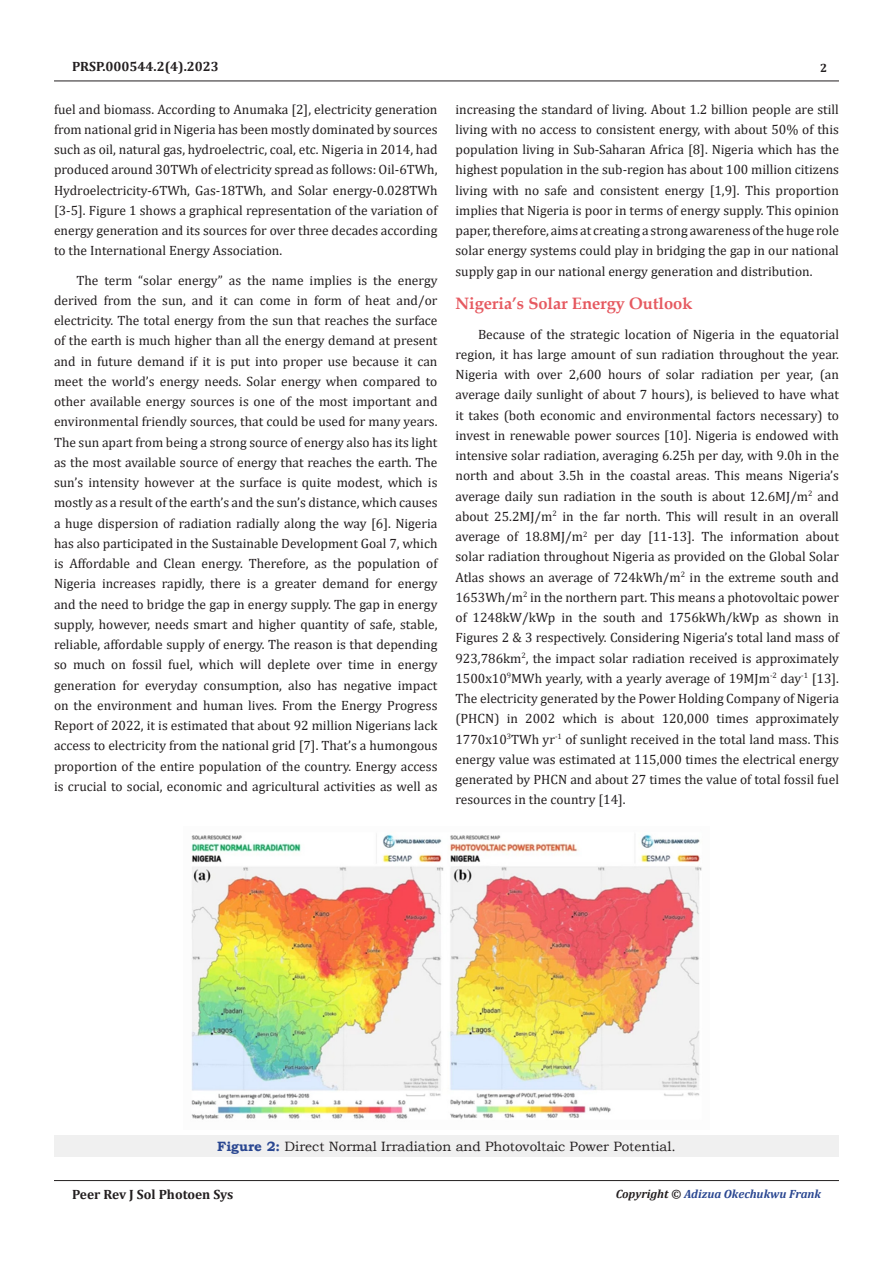
<style>
.page{position:relative;width:893px;height:1263px;background:#fff}
.page>*{position:absolute;margin:0;border:0;box-sizing:border-box;transform-origin:0 0}
.t1{font:700 16.5px "Book Antiqua";color:#e65960}
.t2{font:13.5px/20.2px "Cambria";color:#231f20;text-align:justify}
.t3{font:13.5px "Bookman Old Style";color:#231f20}
.t4{font:700 13.5px "Cambria";color:#231f20}
.t5{font:italic 700 12px "Cambria";color:#2a4791}
.t6{font:700 12px "Cambria";color:#231f20}
.s1{font-weight:700;color:#2a4791}
.s2{color:#231f20}
</style>
<div class="page">
<hr style="left:54px;top:81px;width:785px;height:1px;background:#231f20">
<hr style="left:54px;top:1180px;width:785px;height:1px;background:#231f20">
<div style="left:54px;top:1135px;width:785px;height:22px;background:#f0f0f0"></div>
<img style="left:191px;top:834px;width:511px;height:286px">
<p class="t4" style="left:72px;top:56px;width:148px">PRSP.000544.2(4).2023</p>
<p class="t2" style="left:54px;top:99px;width:385px">fuel and biomass. According to Anumaka [2], electricity generation from national grid in Nigeria has been mostly dominated by sources such as oil, natural gas, hydroelectric, coal, etc. Nigeria in 2014, had produced around 30TWh of electricity spread as follows: Oil-6TWh, Hydroelectricity-6TWh, Gas-18TWh, and Solar energy-0.028TWh [3-5]. Figure 1 shows a graphical representation of the variation of energy generation and its sources for over three decades according to the International Energy Association.</p>
<p class="t2" style="left:54px;top:270px;width:385px;text-indent:22px">The term “solar energy” as the name implies is the energy derived from the sun, and it can come in form of heat and/or electricity. The total energy from the sun that reaches the surface of the earth is much higher than all the energy demand at present and in future demand if it is put into proper use because it can meet the world’s energy needs. Solar energy when compared to other available energy sources is one of the most important and environmental friendly sources, that could be used for many years.<br>The sun apart from being a strong source of energy also has its light as the most available source of energy that reaches the earth. The sun’s intensity however at the surface is quite modest, which is mostly as a result of the earth’s and the sun’s distance, which causes a huge dispersion of radiation radially along the way [6]. Nigeria has also participated in the Sustainable Development Goal 7, which is Affordable and Clean energy. Therefore, as the population of Nigeria increases rapidly, there is a greater demand for energy and the need to bridge the gap in energy supply. The gap in energy supply, however, needs smart and higher quantity of safe, stable, reliable, affordable supply of energy. The reason is that depending so much on fossil fuel, which will deplete over time in energy generation for everyday consumption, also has negative impact on the environment and human lives. From the Energy Progress Report of 2022, it is estimated that about 92 million Nigerians lack access to electricity from the national grid [7]. That’s a humongous proportion of the entire population of the country. Energy access is crucial to social, economic and agricultural activities as well as</p>
<p class="t6" style="left:820px;top:60px;width:9px">2</p>
<p class="t2" style="left:455px;top:99px;width:385px">increasing the standard of living. About 1.2 billion people are still living with no access to consistent energy, with about 50% of this population living in Sub-Saharan Africa [8]. Nigeria which has the highest population in the sub-region has about 100 million citizens living with no safe and consistent energy [1,9]. This proportion implies that Nigeria is poor in terms of energy supply. This opinion paper, therefore, aims at creating a strong awareness of the huge role solar energy systems could play in bridging the gap in our national supply gap in our national energy generation and distribution.</p>
<p class="t1" style="left:455px;top:293px;width:238px">Nigeria’s Solar Energy Outlook</p>
<p class="t2" style="left:455px;top:324px;width:385px;text-indent:22px">Because of the strategic location of Nigeria in the equatorial region, it has large amount of sun radiation throughout the year.<br>Nigeria with over 2,600 hours of solar radiation per year, (an average daily sunlight of about 7 hours), is believed to have what it takes (both economic and environmental factors necessary) to invest in renewable power sources [10]. Nigeria is endowed with intensive solar radiation, averaging 6.25h per day, with 9.0h in the north and about 3.5h in the coastal areas. This means Nigeria’s average daily sun radiation in the south is about 12.6MJ/m<sup>2</sup> and about 25.2MJ/m<sup>2</sup> in the far north. This will result in an overall average of 18.8MJ/m<sup>2</sup> per day [11-13]. The information about solar radiation throughout Nigeria as provided on the Global Solar Atlas shows an average of 724kWh/m<sup>2</sup> in the extreme south and 1653Wh/m<sup>2</sup> in the northern part. This means a photovoltaic power of 1248kW/kWp in the south and 1756kWh/kWp as shown in Figures 2 &amp; 3 respectively. Considering Nigeria’s total land mass of 923,786km<sup>2</sup>, the impact solar radiation received is approximately 1500x10<sup>9</sup>MWh yearly, with a yearly average of 19MJm<sup>-2</sup> day<sup>-1</sup> [13].<br>The electricity generated by the Power Holding Company of Nigeria (PHCN) in 2002 which is about 120,000 times approximately 1770x10<sup>3</sup>TWh yr<sup>-1</sup> of sunlight received in the total land mass. This energy value was estimated at 115,000 times the electrical energy generated by PHCN and about 27 times the value of total fossil fuel resources in the country [14].</p>
<p class="t3" style="left:217px;top:1138px;width:460px"><span class="s1">Figure 2:</span> Direct Normal Irradiation and Photovoltaic Power Potential.</p>
<p class="t4" style="left:72px;top:1185px;width:163px">Peer Rev J Sol Photoen Sys</p>
<p class="t5" style="left:616px;top:1185px;width:207px"><span class="s2">Copyright ©</span> Adizua Okechukwu Frank</p>
</div>
